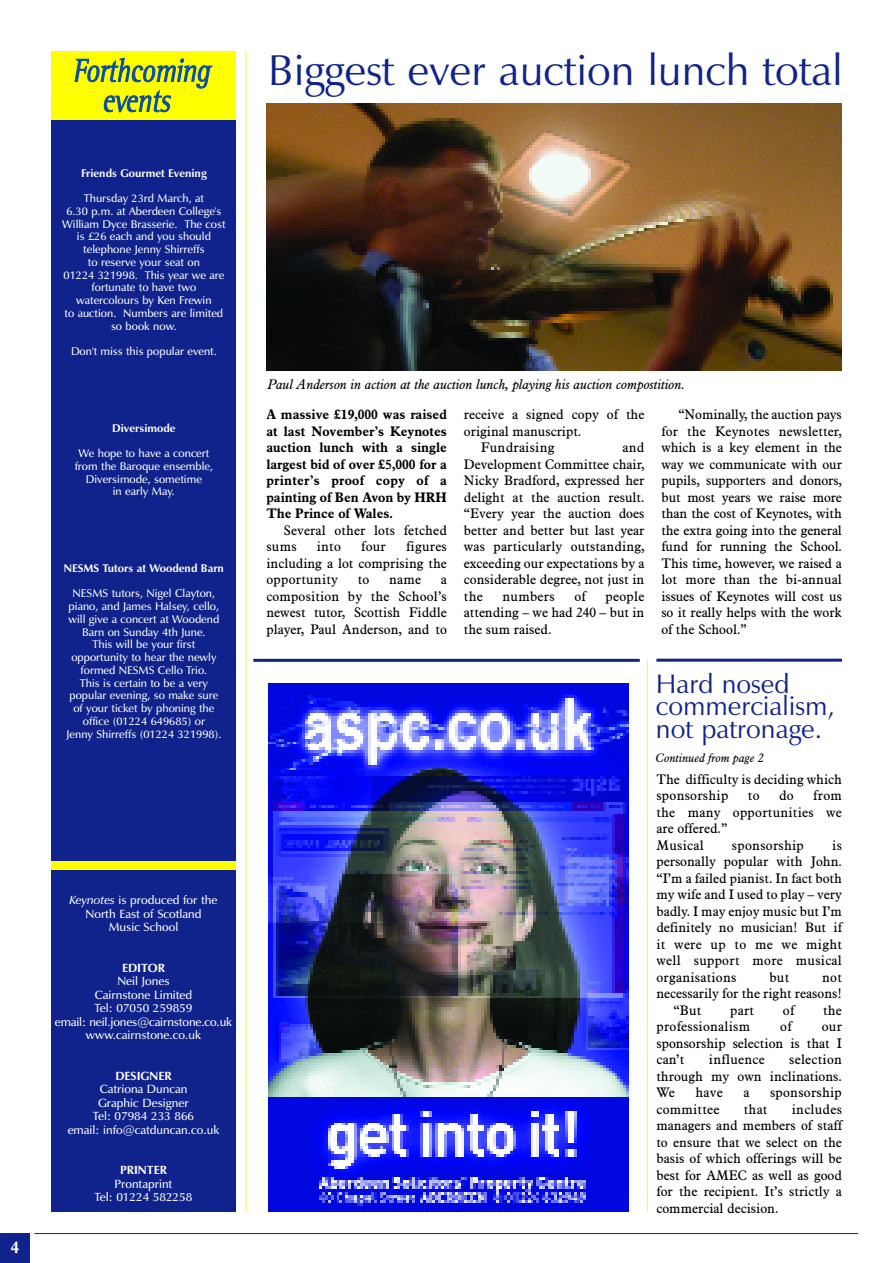
<style>
.page{position:relative;width:893px;height:1263px;background:#fff}
.page>*{position:absolute;margin:0;border:0;box-sizing:border-box;transform-origin:0 0}
.t1{font:43.5px "Zapf Humanist 601 BT";color:#10238c}
.t2{font:27px/22.5px "Zapf Humanist 601 BT";color:#10238c}
.t3{font:700 16.5px "Aldine 721 BT";color:#fff}
.t4{font:13.5px/16.5px "Aldine 721 BT";color:#000;text-align:justify}
.t5{font:700 13.5px/16.5px "Aldine 721 BT";color:#000;text-align:justify}
.t6{font:13.5px/16.5px "Aldine 721 BT";letter-spacing:.02em;color:#000}
.t7{font:italic 13.5px "Aldine 721 BT";color:#000}
.t8{font:600 12px/13.5px "Zapf Humanist 601 BT";color:#fff;text-align:center}
.t9{font:700 12px "Zapf Humanist 601 BT";color:#fff}
.t10{font:italic 12px "Aldine 721 BT";color:#000}
.t11{font:600 11.25px/12.8px "Zapf Humanist 601 BT";color:#fff;text-align:center}
.t12{font:700 11.25px "Zapf Humanist 601 BT";color:#fff}
.s1{font-style:italic}
</style>
<div class="page">
<div style="left:51px;top:856px;width:185px;height:356px;background:#10238c"></div>
<hr style="left:34px;top:1233px;width:824px;height:1px;background:#10238c">
<div style="left:0;top:1233px;width:30px;height:30px;background:#10238c"></div>
<hr style="left:647px;top:660px;width:1px;height:552px;background:#ff0">
<hr style="left:245px;top:51px;width:1px;height:1161px;background:#ff0">
<img style="left:268px;top:683px;width:361px;height:529px">
<hr style="left:253px;top:659px;width:387px;height:3px;background:#10238c">
<img style="left:266px;top:103px;width:576px;height:267px">
<hr style="left:656px;top:659px;width:186px;height:3px;background:#10238c">
<div style="left:51px;top:119px;width:185px;height:747px;background:#10238c"></div>
<div style="left:51px;top:51px;width:185px;height:68px;background:#ff0"></div>
<svg style="left:75px;top:58px;width:137px;height:54px"></svg>
<div style="left:51px;top:861px;width:185px;height:8px;background:#ff0"></div>
<p class="t3" style="left:11px;top:1241px;width:10px">4</p>
<p class="t12" style="left:81px;top:168px;width:127px">Friends Gourmet Evening</p>
<p class="t11" style="left:62px;top:193px;width:165px">Thursday 23rd March, at<br>6.30 p.m. at Aberdeen College's<br>William Dyce Brasserie. The cost is £26 each and you should telephone Jenny Shirreffs<br>to reserve your seat on<br>01224 321998. This year we are fortunate to have two watercolours by Ken Frewin<br>to auction. Numbers are limited so book now.</p>
<p class="t11" style="left:71px;top:346px;width:147px">Don't miss this popular event.</p>
<p class="t12" style="left:112px;top:423px;width:65px">Diversimode</p>
<p class="t11" style="left:75px;top:448px;width:140px">We hope to have a concert from the Baroque ensemble,<br>Diversimode, sometime<br>in early May.</p>
<p class="t12" style="left:64px;top:563px;width:162px">NESMS Tutors at Woodend Barn</p>
<p class="t11" style="left:66px;top:588px;width:157px">NESMS tutors, Nigel Clayton, piano, and James Halsey, cello, will give a concert at Woodend<br>Barn on Sunday 4th June.<br>This will be your first opportunity to hear the newly formed NESMS Cello Trio.<br>This is certain to be a very popular evening, so make sure of your ticket by phoning the office (01224 649685) or<br>Jenny Shirreffs (01224 321998).</p>
<p class="t8" style="left:70px;top:895px;width:149px"><span class="s1">Keynotes</span> is produced for the<br>North East of Scotland<br>Music School</p>
<p class="t9" style="left:122px;top:963px;width:45px">EDITOR</p>
<p class="t8" style="left:55px;top:976px;width:179px">Neil Jones<br>Cairnstone Limited<br>Tel: 07050 259859<br>email: neil.jones@cairnstone.co.uk www.cairnstone.co.uk</p>
<p class="t9" style="left:115px;top:1071px;width:58px">DESIGNER</p>
<p class="t8" style="left:68px;top:1084px;width:153px">Catriona Duncan<br>Graphic Designer<br>Tel: 07984 233 866<br>email: info@catduncan.co.uk</p>
<p class="t9" style="left:120px;top:1165px;width:48px">PRINTER</p>
<p class="t8" style="left:95px;top:1178px;width:99px">Prontaprint<br>Tel: 01224 582258</p>
<h1 class="t1" style="left:268px;top:52px;width:576px">Biggest ever auction lunch total</h1>
<p class="t7" style="left:268px;top:379px;width:419px">Paul Anderson in action at the auction lunch, playing his auction compostition.</p>
<p class="t5" style="left:266px;top:408px;width:182px">A massive £19,000 was raised at last November’s Keynotes auction lunch with a single largest bid of over £5,000 for a printer’s proof copy of a painting of Ben Avon by HRH The Prince of Wales.</p>
<p class="t4" style="left:266px;top:523px;width:182px;text-indent:17px">Several other lots fetched sums</p>
<p class="t4" style="left:266px;top:540px;width:182px;text-indent:140px">figures including a lot comprising the opportunity</p>
<p class="t4" style="left:317px;top:540px;width:26px">into</p>
<p class="t4" style="left:361px;top:540px;width:26px">four</p>
<p class="t4" style="left:358px;top:573px;width:13px">to</p>
<p class="t4" style="left:389px;top:573px;width:34px">name</p>
<p class="t4" style="left:266px;top:573px;width:182px;text-indent:174px">a composition by the School’s newest tutor, Scottish Fiddle player, Paul Anderson, and to</p>
<p class="t4" style="left:464px;top:408px;width:182px">receive a signed copy of the</p>
<p class="t4" style="left:464px;top:424px;width:119px">original manuscript.</p>
<p class="t6" style="left:481px;top:441px;width:75px">Fundraising</p>
<p class="t4" style="left:464px;top:441px;width:182px;text-indent:159px">and Development Committee chair, Nicky Bradford, expressed her delight at the auction result. “Every year the auction does better and better but last year was particularly outstanding, exceeding our expectations by a considerable degree, not just in the</p>
<p class="t6" style="left:502px;top:589px;width:54px">numbers</p>
<p class="t4" style="left:574px;top:589px;width:13px">of</p>
<p class="t4" style="left:464px;top:589px;width:182px;text-indent:142px">people attending – we had 240 – but in the sum raised.</p>
<p class="t4" style="left:661px;top:408px;width:182px;text-indent:17px">“Nominally, the auction pays for the Keynotes newsletter, which is a key element in the way we communicate with our pupils, supporters and donors, but most years we raise more than the cost of Keynotes, with the extra going into the general fund for running the School.<br>This time, however, we raised a lot more than the bi-annual issues of Keynotes will cost us so it really helps with the work of the School.”</p>
<h2 class="t2" style="left:656px;top:675px;width:180px">Hard nosed commercialism, not patronage.</h2>
<p class="t10" style="left:656px;top:753px;width:110px">Continued from page 2</p>
<p class="t4" style="left:656px;top:772px;width:187px">The difficulty is deciding which sponsorship</p>
<p class="t6" style="left:656px;top:788px;width:187px;text-indent:157px">from the many opportunities we are offered.”<br>Musical</p>
<p class="t4" style="left:748px;top:788px;width:13px">to</p>
<p class="t4" style="left:779px;top:788px;width:16px">do</p>
<p class="t4" style="left:656px;top:838px;width:187px;text-indent:176px">is personally popular with John. “I’m a failed pianist. In fact both my wife and I used to play – very badly. I may enjoy music but I’m definitely no musician! But if it were up to me we might well support more musical organisations</p>
<p class="t6" style="left:732px;top:838px;width:73px">sponsorship</p>
<p class="t4" style="left:769px;top:970px;width:21px">but</p>
<p class="t4" style="left:822px;top:970px;width:21px">not</p>
<p class="t4" style="left:656px;top:986px;width:187px">necessarily for the right reasons!</p>
<p class="t4" style="left:673px;top:1003px;width:30px">“But</p>
<p class="t4" style="left:730px;top:1003px;width:25px">part</p>
<p class="t4" style="left:783px;top:1003px;width:13px">of</p>
<p class="t4" style="left:823px;top:1003px;width:20px">the</p>
<p class="t6" style="left:656px;top:1019px;width:95px">professionalism</p>
<p class="t4" style="left:780px;top:1019px;width:13px">of</p>
<p class="t4" style="left:656px;top:1019px;width:187px;text-indent:165px">our sponsorship selection is that I can’t</p>
<p class="t6" style="left:709px;top:1052px;width:57px">influence</p>
<p class="t4" style="left:656px;top:1052px;width:187px;text-indent:133px">selection through my own inclinations.<br>We</p>
<p class="t4" style="left:695px;top:1085px;width:29px">have</p>
<p class="t4" style="left:743px;top:1085px;width:8px">a</p>
<p class="t6" style="left:770px;top:1085px;width:73px">sponsorship</p>
<p class="t6" style="left:656px;top:1102px;width:65px">committee</p>
<p class="t4" style="left:744px;top:1102px;width:25px">that</p>
<p class="t4" style="left:656px;top:1102px;width:187px;text-indent:135px">includes managers and members of staff to ensure that we select on the basis of which offerings will be best for AMEC as well as good for the recipient. It’s strictly a commercial decision.</p>
</div>
